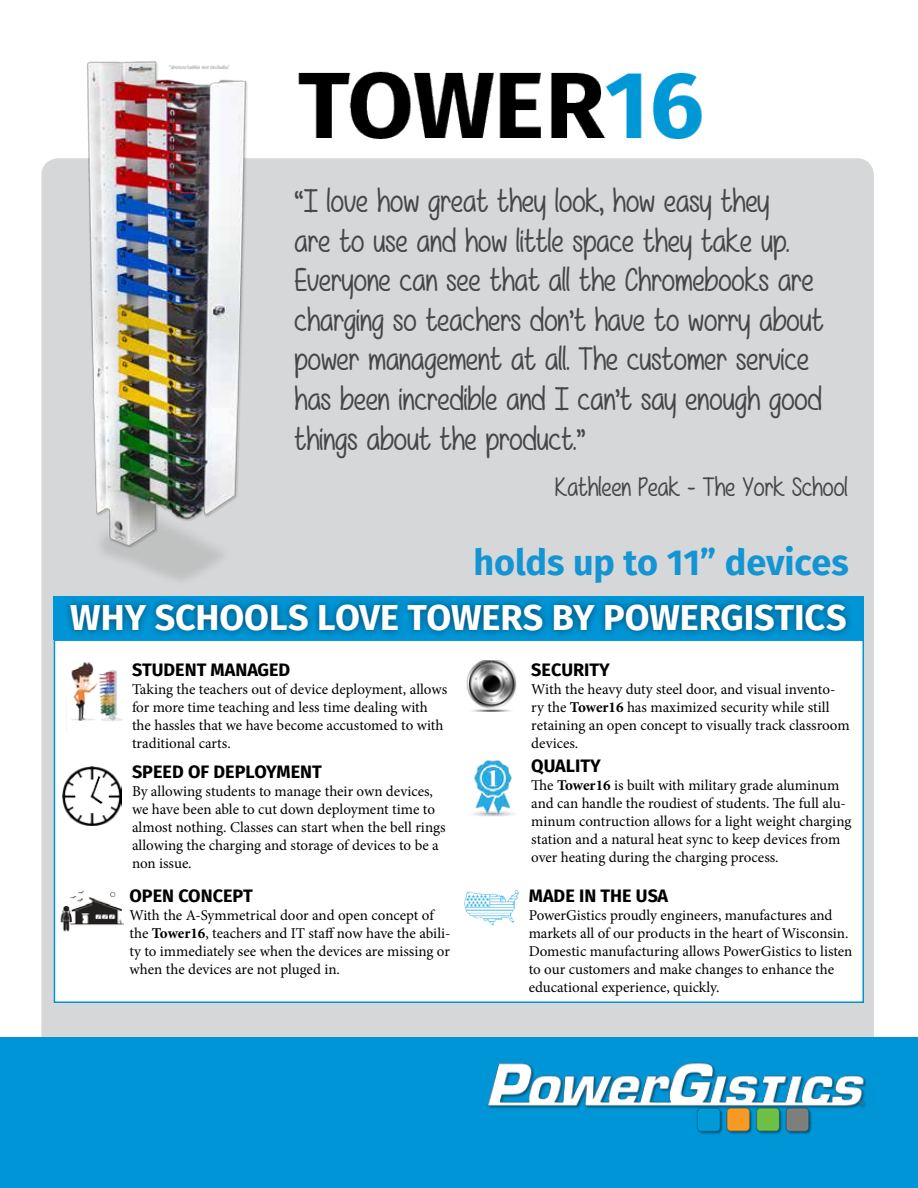
<style>
.page{position:relative;width:918px;height:1188px;background:#fff}
.page>*{position:absolute;margin:0;border:0;box-sizing:border-box;transform-origin:0 0}
.t1{font:700 36px "Fira Sans";letter-spacing:-.005em;color:#fff}
.t2{font:700 36px "Fira Sans";color:#1395d3}
.t3{font:33px "Mf Really Awesome";color:#464647}
.t4{font:27px "Mf Really Awesome";color:#464647}
.t5{font:700 18px "Fira Sans";color:#000}
.t6{font:15px/18px "Minion Pro";color:#000}
.s1{font-weight:700}
</style>
<div class="page">
<div style="left:41px;top:158px;width:833px;height:997px;background:#d6d7d8;border-radius:17px"></div>
<div style="left:54px;top:639px;width:810px;height:364px;background:#fff;border:2px solid #0095d6"></div>
<img style="left:60px;top:890px;width:64px;height:42px">
<img style="left:299px;top:71px;width:403px;height:68px">
<div style="left:0;top:1038px;width:918px;height:150px;background:#0095d6"></div>
<div style="left:53px;top:596px;width:811px;height:43px;background:#0095d6"></div>
<div style="left:63px;top:597px;width:790px;height:42px;background:#000;opacity:.5"></div>
<img style="left:71px;top:662px;width:51px;height:59px">
<img style="left:472px;top:760px;width:42px;height:57px">
<img style="left:463px;top:889px;width:57px;height:37px">
<img style="left:62px;top:766px;width:60px;height:59px">
<img style="left:466px;top:660px;width:51px;height:52px">
<img style="left:87px;top:61px;width:161px;height:519px">
<img style="left:487px;top:1062px;width:380px;height:72px">
<h2 class="t3" style="left:327px;top:181px;width:78px">●□❖ □</h2>
<h2 class="t3" style="left:555px;top:181px;width:86px">●□□ □</h2>
<h2 class="t3" style="left:339px;top:221px;width:245px">▼□ ◆▲ ■ □ ●▼▼● ▲</h2>
<h2 class="t3" style="left:307px;top:260px;width:73px">❖ □■</h2>
<h2 class="t3" style="left:426px;top:260px;width:167px">■ ▲ ▼ ▼ ●● ▼</h2>
<h2 class="t3" style="left:662px;top:260px;width:109px">□ □□▲</h2>
<h2 class="t3" style="left:360px;top:300px;width:79px">■ ▲□ ▼</h2>
<h2 class="t3" style="left:511px;top:300px;width:208px">▲ □■▼ ❖ ▼□ □</h2>
<h2 class="t3" style="left:787px;top:300px;width:39px">□◆▼</h2>
<h2 class="t3" style="left:478px;top:340px;width:90px">■▼ ▼ ●●</h2>
<h2 class="t3" style="left:640px;top:340px;width:49px">◆▲▼□</h2>
<h2 class="t3" style="left:321px;top:379px;width:95px">▲ ■ ■</h2>
<h2 class="t3" style="left:604px;top:379px;width:49px">■▼ ▲</h2>
<h2 class="t3" style="left:698px;top:379px;width:39px">■□◆</h2>
<h2 class="t3" style="left:295px;top:419px;width:159px">▼ ■ ▲ □◆▼ ▼</h2>
<h2 class="t3" style="left:510px;top:419px;width:65px">□◆▼</h2>
<h3 class="t4" style="left:578px;top:471px;width:55px">▼● ■</h3>
<h3 class="t4" style="left:823px;top:471px;width:26px">□□●</h3>
<h1 class="t2" style="left:473px;top:532px;width:377px">holds up to 11” devices</h1>
<h1 class="t1" style="left:70px;top:587px;width:778px">WHY SCHOOLS LOVE TOWERS BY POWERGISTICS</h1>
<p class="t5" style="left:132px;top:654px;width:160px">STUDENT MANAGED</p>
<p class="t6" style="left:132px;top:680px;width:317px">Taking the teachers out of device deployment, allows for more time teaching and less time dealing with the hassles that we have become accustomed to with traditional carts.</p>
<p class="t5" style="left:132px;top:757px;width:191px">SPEED OF DEPLOYMENT</p>
<p class="t6" style="left:132px;top:783px;width:315px">By allowing students to manage their own devices, we have been able to cut down deployment time to almost nothing. Classes can start when the bell rings allowing the charging and storage of devices to be a non issue.</p>
<p class="t5" style="left:129px;top:881px;width:125px">OPEN CONCEPT</p>
<p class="t6" style="left:129px;top:907px;width:323px">With the A-Symmetrical door and open concept of the <span class="s1">Tower16</span>, teachers and IT staff now have the abili&shy;ty to immediately see when the devices are missing or when the devices are not pluged in.</p>
<p class="t5" style="left:531px;top:654px;width:80px">SECURITY</p>
<p class="t6" style="left:531px;top:680px;width:320px">With the heavy duty steel door, and visual invento&shy;ry the <span class="s1">Tower16</span> has maximized security while still retaining an open concept to visually track classroom devices.</p>
<p class="t5" style="left:531px;top:751px;width:71px">QUALITY</p>
<p class="t6" style="left:531px;top:777px;width:322px">The <span class="s1">Tower16</span> is built with military grade aluminum and can handle the roudiest of students. The full alu&shy;minum contruction allows for a light weight charging station and a natural heat sync to keep devices from over heating during the charging process.</p>
<p class="t5" style="left:529px;top:881px;width:141px">MADE IN THE USA</p>
<p class="t6" style="left:529px;top:907px;width:325px">PowerGistics proudly engineers, manufactures and markets all of our products in the heart of Wisconsin.<br>Domestic manufacturing allows PowerGistics to listen to our customers and make changes to enhance the educational experience, quickly.</p>
</div>
